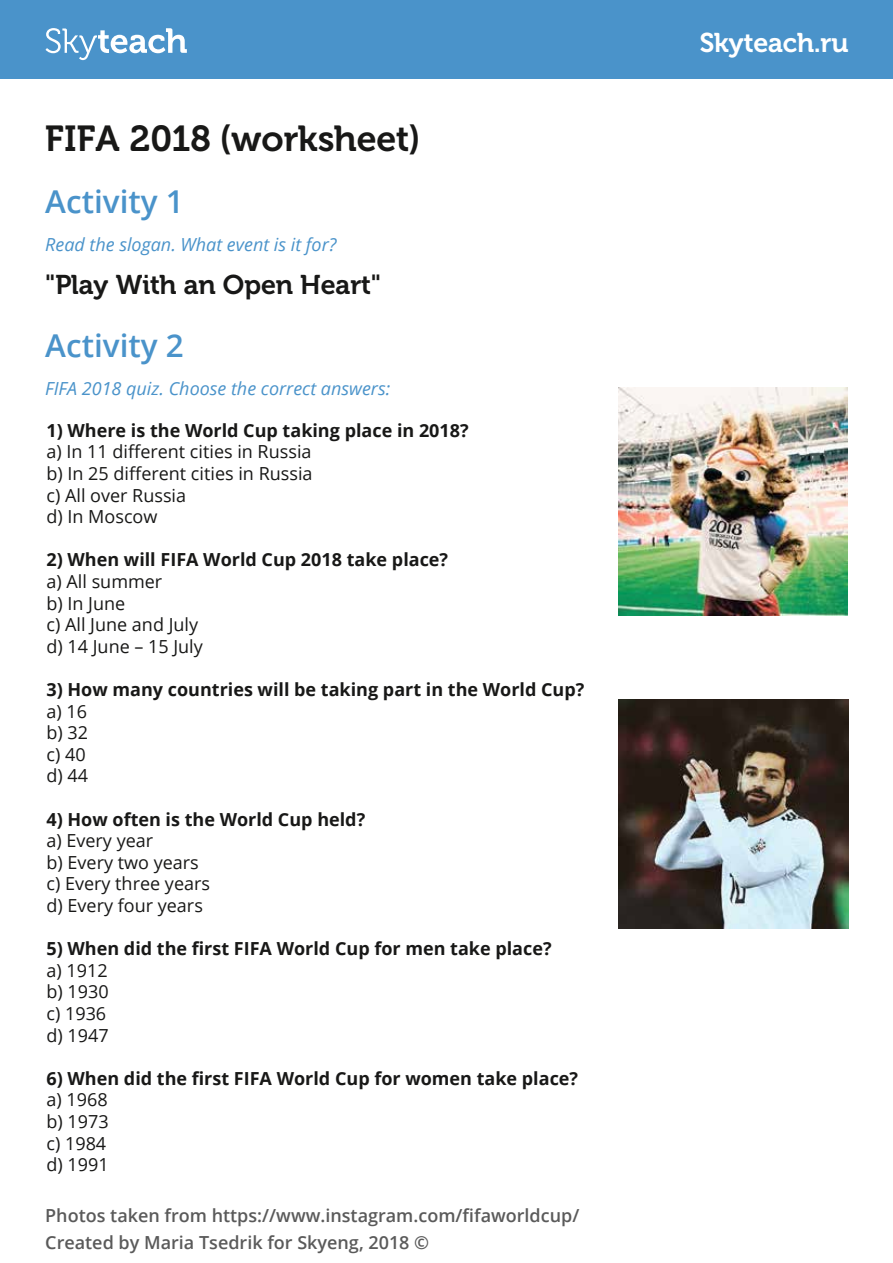
<style>
.page{position:relative;width:893px;height:1263px;background:#fff}
.page>*{position:absolute;margin:0;border:0;box-sizing:border-box;transform-origin:0 0}
.t1{font:36px "Museo Cyrl 700";color:#181817}
.t2{font:600 31.5px "Open Sans";color:#4a93ca}
.t3{font:27px "Museo Cyrl 700";color:#181817}
.t4{font:27px "Museo Cyrl 700";color:#fff}
.t5{font:18px/21.6px "Open Sans";color:#181817}
.t6{font:700 18px "Open Sans";color:#181817}
.t7{font:600 18px/27px "Open Sans";color:#5a5a5a}
.t8{font:italic 18px "Open Sans";color:#4a93ca}
</style>
<div class="page">
<div style="left:0;top:0;width:893px;height:79px;background:#4a93ca"></div>
<svg style="left:46px;top:28px;width:141px;height:32px"></svg>
<img style="left:619px;top:387px;width:229px;height:229px">
<img style="left:619px;top:700px;width:229px;height:229px">
<h1 class="t1" style="left:45px;top:118px;width:376px">FIFA 2018 (worksheet)</h1>
<h2 class="t2" style="left:45px;top:180px;width:140px">Activity 1</h2>
<p class="t8" style="left:45px;top:232px;width:293px">Read the slogan. What event is it for?</p>
<h3 class="t3" style="left:45px;top:270px;width:337px">"Play With an Open Heart"</h3>
<h2 class="t2" style="left:45px;top:324px;width:140px">Activity 2</h2>
<p class="t8" style="left:45px;top:376px;width:347px">FIFA 2018 quiz. Choose the correct answers:</p>
<p class="t6" style="left:46px;top:417px;width:424px">1) Where is the World Cup taking place in 2018?</p>
<p class="t5" style="left:46px;top:440px;width:268px">a) In 11 different cities in Russia b) In 25 different cities in Russia c) All over Russia<br>d) In Moscow</p>
<p class="t6" style="left:46px;top:547px;width:403px">2) When will FIFA World Cup 2018 take place?</p>
<p class="t5" style="left:46px;top:570px;width:158px">a) All summer<br>b) In June<br>c) All June and July d) 14 June – 15 July</p>
<p class="t6" style="left:46px;top:677px;width:539px">3) How many countries will be taking part in the World Cup?</p>
<p class="t5" style="left:46px;top:700px;width:43px">a) 16 b) 32 c) 40 d) 44</p>
<p class="t6" style="left:46px;top:806px;width:320px">4) How often is the World Cup held?</p>
<p class="t5" style="left:46px;top:829px;width:165px">a) Every year<br>b) Every two years c) Every three years d) Every four years</p>
<p class="t6" style="left:46px;top:936px;width:507px">5) When did the first FIFA World Cup for men take place?</p>
<p class="t5" style="left:46px;top:959px;width:64px">a) 1912 b) 1930 c) 1936 d) 1947</p>
<p class="t6" style="left:46px;top:1065px;width:533px">6) When did the first FIFA World Cup for women take place?</p>
<p class="t5" style="left:46px;top:1088px;width:64px">a) 1968 b) 1973 c) 1984 d) 1991</p>
<p class="t7" style="left:45px;top:1201px;width:536px">Photos taken from https://www.instagram.com/fifaworldcup/<br>Created by Maria Tsedrik for Skyeng, 2018 ©</p>
<h3 class="t4" style="left:700px;top:28px;width:150px">Skyteach.ru</h3>
</div>
